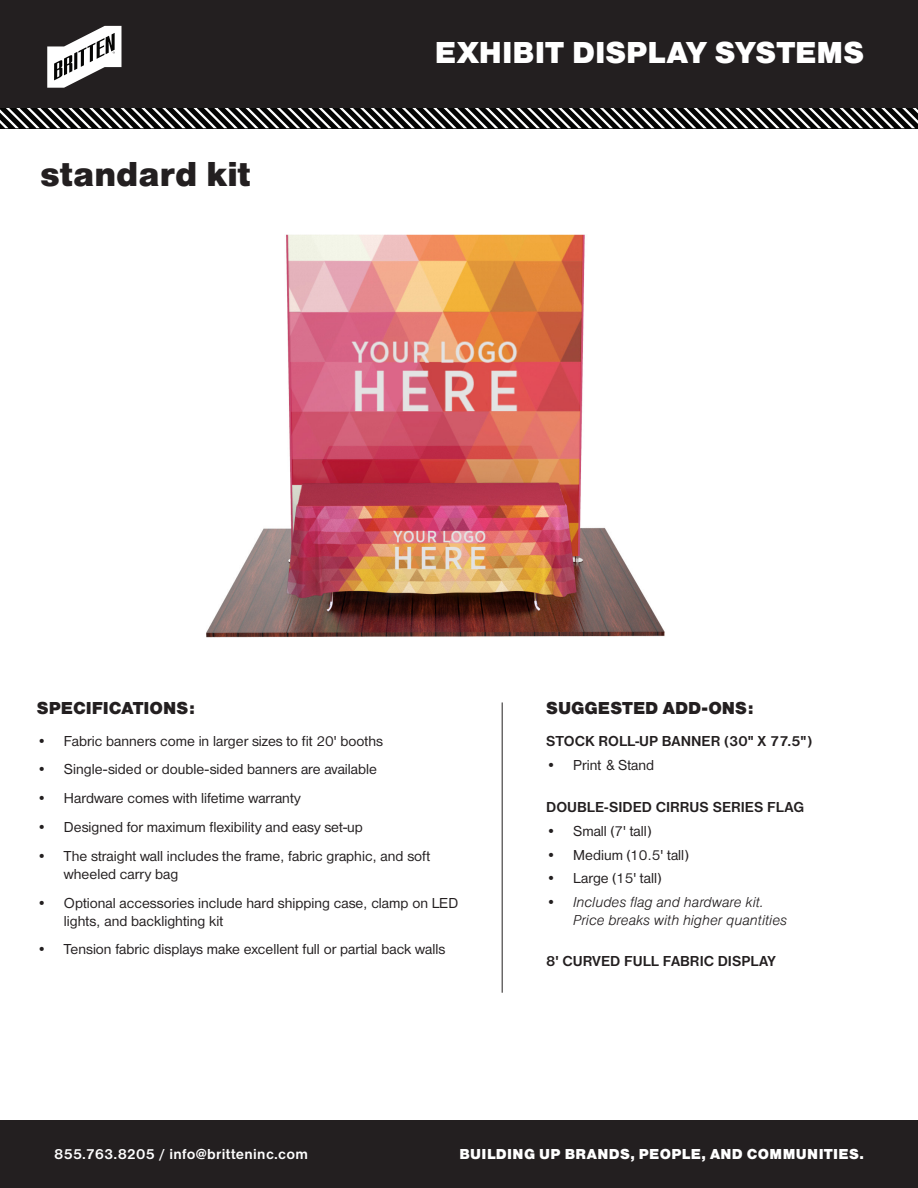
<style>
.page{position:relative;width:918px;height:1188px;background:#fff}
.page>*{position:absolute;margin:0;border:0;box-sizing:border-box;transform-origin:0 0}
.subhead{font:900 36px "Nimbus San D";color:#231f20}
.Headline{font:900 31.5px "Nimbus San D";color:#fff}
.black_subhead{font:900 18px "Nimbus San D";color:#231f20}
.t1{font:15px/18px "Nimbus San D";color:#231f20}
.ALLCAPS_subhead{font:700 15px "Nimbus San D";color:#231f20}
.t2{font:italic 300 15px/18px "Nimbus San D";color:#231f20}
.t3{font:900 15px "Nimbus San D";letter-spacing:.025em;color:#fff}
.t4{font:700 15px "Nimbus San D";letter-spacing:.02em;color:#fff}
</style>
<div class="page">
<div style="left:0;top:0;width:918px;height:108px;background:#231f20"></div>
<svg style="left:0;top:108px;width:918px;height:20px"></svg>
<svg style="left:47px;top:26px;width:75px;height:62px"></svg>
<div style="left:0;top:1120px;width:918px;height:68px;background:#231f20"></div>
<hr style="left:502px;top:702px;width:1px;height:291px;background:#231f20">
<img style="left:206px;top:234px;width:459px;height:403px">
<p class="subhead" style="left:40px;top:153px;width:212px">standard kit</p>
<p class="Headline" style="left:435px;top:34px;width:431px">EXHIBIT DISPLAY SYSTEMS</p>
<p class="black_subhead" style="left:37px;top:697px;width:159px">SPECIFICATIONS:</p>
<p class="t1" style="left:37px;top:732px;width:348px">• Fabric banners come in larger sizes to fit 20' booths</p>
<p class="t1" style="left:37px;top:761px;width:342px">• Single-sided or double-sided banners are available</p>
<p class="t1" style="left:37px;top:789px;width:265px">• Hardware comes with lifetime warranty</p>
<p class="t1" style="left:37px;top:818px;width:327px">• Designed for maximum flexibility and easy set-up</p>
<p class="t1" style="left:64px;top:847px;width:368px;text-indent:-27px">• The straight wall includes the frame, fabric graphic, and soft wheeled carry bag</p>
<p class="t1" style="left:64px;top:894px;width:396px;text-indent:-27px">• Optional accessories include hard shipping case, clamp on LED lights, and backlighting kit</p>
<p class="t1" style="left:37px;top:941px;width:410px">• Tension fabric displays make excellent full or partial back walls</p>
<p class="black_subhead" style="left:546px;top:697px;width:209px">SUGGESTED ADD-ONS:</p>
<p class="ALLCAPS_subhead" style="left:546px;top:732px;width:268px">STOCK ROLL-UP BANNER (30" X 77.5")</p>
<p class="t1" style="left:546px;top:756px;width:109px">• Print &amp; Stand</p>
<p class="ALLCAPS_subhead" style="left:546px;top:798px;width:259px">DOUBLE-SIDED CIRRUS SERIES FLAG</p>
<p class="t1" style="left:546px;top:823px;width:107px">• Small (7' tall)</p>
<p class="t1" style="left:546px;top:846px;width:144px">• Medium (10.5' tall)</p>
<p class="t1" style="left:546px;top:869px;width:117px">• Large (15' tall)</p>
<p class="t2" style="left:573px;top:893px;width:215px;text-indent:-27px">• Includes flag and hardware kit.<br>Price breaks with higher quantities</p>
<p class="ALLCAPS_subhead" style="left:546px;top:953px;width:231px">8' CURVED FULL FABRIC DISPLAY</p>
<p class="t4" style="left:54px;top:1146px;width:256px">855.763.8205 / info@britteninc.com</p>
<p class="t3" style="left:459px;top:1145px;width:406px">BUILDING UP BRANDS, PEOPLE, AND COMMUNITIES.</p>
</div>
